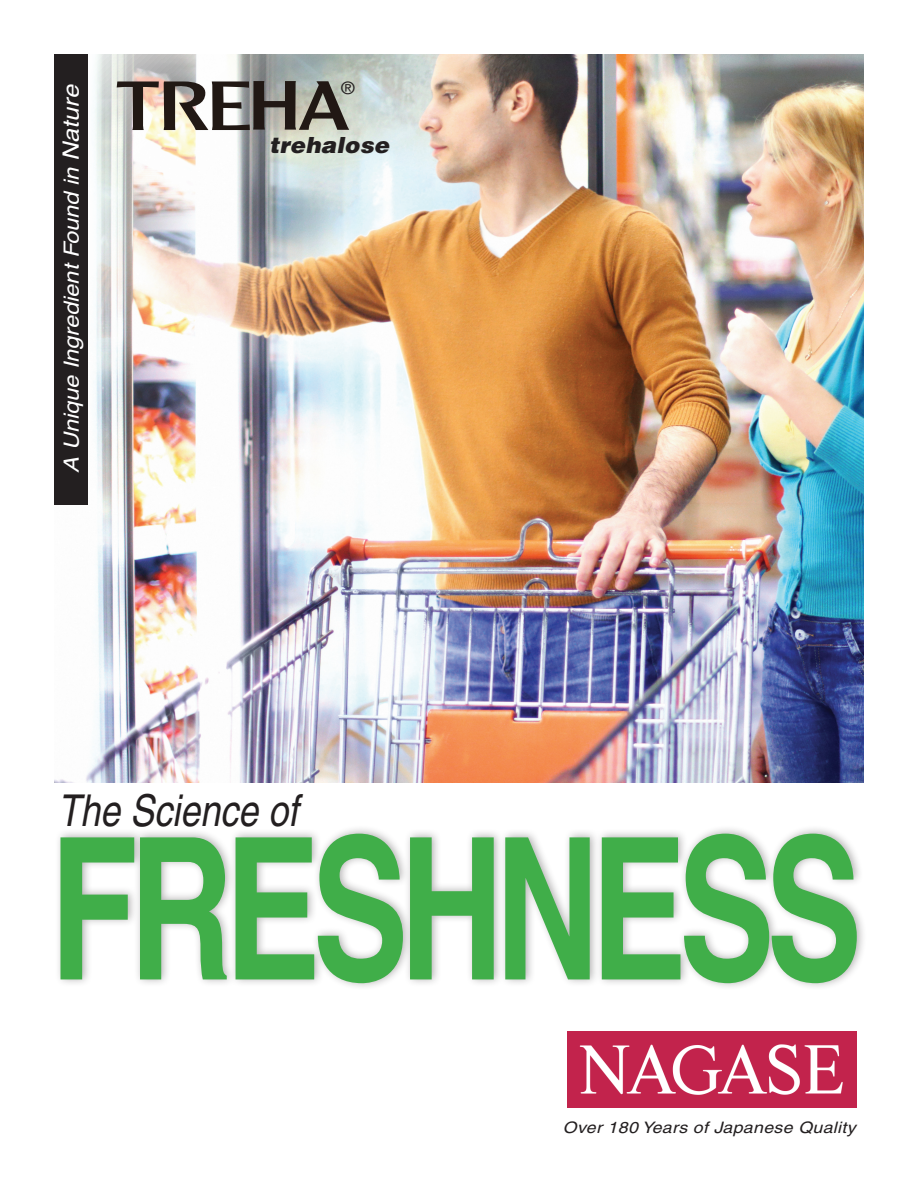
<style>
.page{position:relative;width:918px;height:1188px;background:#fff}
.page>*{position:absolute;margin:0;border:0;box-sizing:border-box;transform-origin:0 0}
.t1{font:700 197.85px "Helvetica";letter-spacing:-.06em;color:#40ae49;scale:.73 1}
.t2{font:italic 43.95px "Helvetica";color:#231f20;scale:.82 1}
.t3{font:italic 900 22.2px "Helvetica";letter-spacing:.01em;color:#231f20}
.t4{font:italic 21px "Helvetica";color:#fff;scale:1.12 1}
.t5{font:17.1px "Helvetica";color:#231f20}
.t6{font:italic 15.9px "Helvetica";letter-spacing:.02em;color:#231f20;scale:1.12 1}
.s1{font-size:22.5px}
</style>
<div class="page">
<img style="left:54px;top:54px;width:810px;height:729px">
<div style="left:54px;top:54px;width:33px;height:450px;background:#231f20"></div>
<div style="left:54px;top:824px;width:864px;height:258px;background:#231f20;opacity:.35"></div>
<img style="left:567px;top:1032px;width:289px;height:76px">
<svg style="left:117px;top:81px;width:232px;height:49px;background:#86817a"></svg>
<p class="t4" style="left:59px;top:473px;width:348px;rotate:-90deg">A Unique Ingredient Found in <span class="s1">Nature</span></p>
<p class="t5" style="left:341px;top:78px;width:14px">®</p>
<p class="t3" style="left:269px;top:131px;width:122px">trehalose</p>
<h2 class="t2" style="left:58px;top:785px;width:294px">The Science of</h2>
<h1 class="t1" style="left:50px;top:789px;width:1115px">FRESHNESS</h1>
<p class="t6" style="left:563px;top:1118px;width:263px">Over 180 Years of Japanese Quality</p>
</div>
